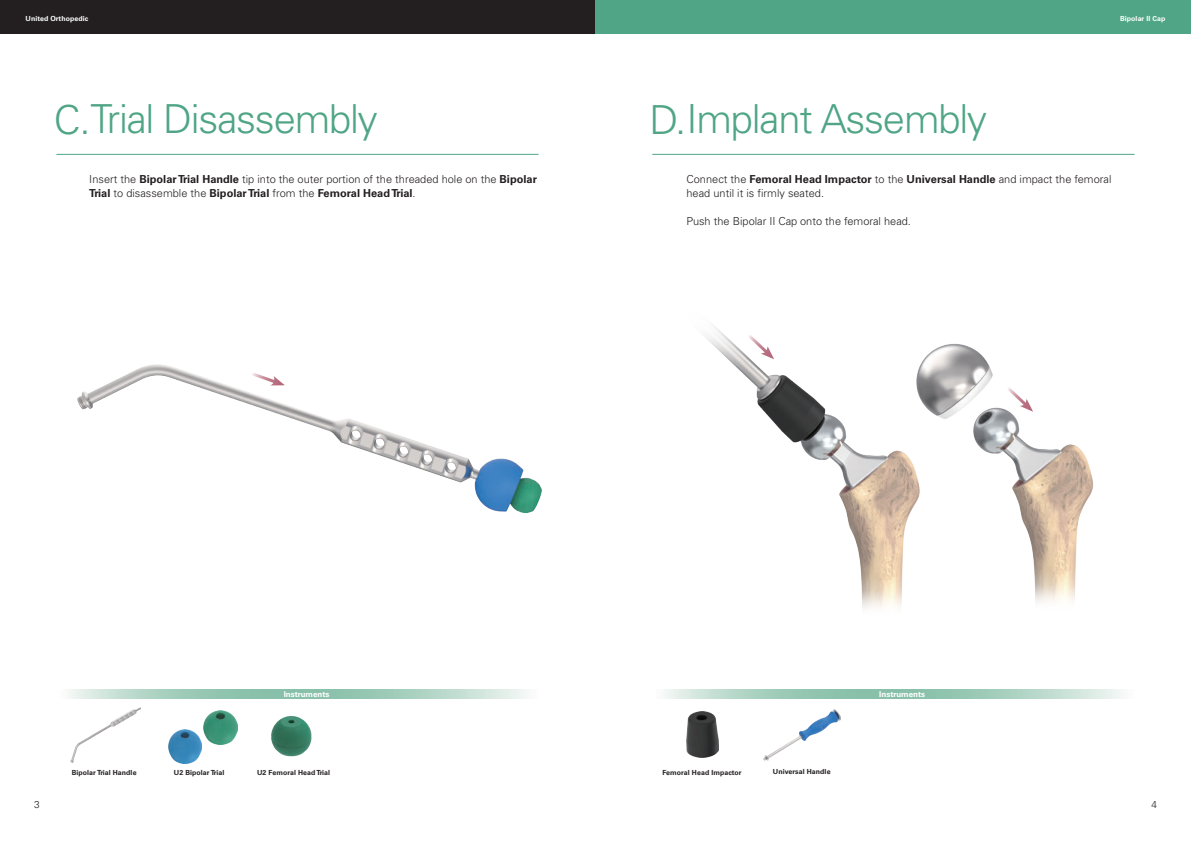
<style>
.page{position:relative;width:1191px;height:842px;background:#fff}
.page>*{position:absolute;margin:0;border:0;box-sizing:border-box;transform-origin:0 0}
.大標{font:300 40px "Univers LT Pro 45";letter-spacing:-.03em;color:#4fa586}
.內文{font:300 11px/14px "Univers LT Pro 45";color:#231f20}
.t1{font:300 10px "Univers LT Pro 45";color:#231f20}
.t2{font:700 8px "Univers LT Pro 65";color:#fff}
.器械名稱{font:700 7px "Univers LT Pro 65";letter-spacing:.01em;color:#231f20}
.t3{font:700 7px "Univers LT Pro 65";letter-spacing:.01em;color:#fff}
.s1{font-family:"Univers LT Pro 65";font-weight:700}
</style>
<div class="page">
<div style="left:0;top:0;width:595px;height:34px;background:#231f20"></div>
<div style="left:595px;top:0;width:596px;height:34px;background:#4fa586"></div>
<img style="left:728px;top:359px;width:177px;height:249px">
<img style="left:905px;top:343px;width:188px;height:259px">
<img style="left:77px;top:364px;width:465px;height:149px">
<svg style="left:70px;top:690px;width:456px;height:9px;background:#acd2c2"></svg>
<hr style="left:56px;top:154px;width:482px;height:1px;background:#4fa586">
<img style="left:70px;top:707px;width:70px;height:56px">
<svg style="left:666px;top:690px;width:456px;height:9px;background:#acd2c2"></svg>
<hr style="left:652px;top:154px;width:482px;height:1px;background:#4fa586">
<img style="left:686px;top:711px;width:32px;height:47px">
<svg style="left:195px;top:364px;width:90px;height:22px"></svg>
<svg style="left:705px;top:327px;width:69px;height:32px"></svg>
<img style="left:763px;top:709px;width:78px;height:51px">
<img style="left:168px;top:729px;width:34px;height:34px">
<img style="left:204px;top:710px;width:34px;height:34px">
<img style="left:271px;top:716px;width:41px;height:41px">
<p class="t3" style="left:26px;top:14px;width:64px">United Orthopedic</p>
<p class="t3" style="left:1120px;top:14px;width:47px">Bipolar II Cap</p>
<p class="大標" style="left:54px;top:93px;width:325px">C.Trial Disassembly</p>
<p class="內文" style="left:89px;top:171px;width:449px">Insert the <span class="s1">Bipolar Trial Handle</span> tip into the outer portion of the threaded hole on the <span class="s1">Bipolar<br>Trial</span> to disassemble the <span class="s1">Bipolar Trial</span> from the <span class="s1">Femoral Head Trial</span>.</p>
<p class="大標" style="left:649px;top:93px;width:339px">D.Implant Assembly</p>
<p class="內文" style="left:686px;top:171px;width:426px">Connect the <span class="s1">Femoral Head Impactor</span> to the <span class="s1">Universal Handle</span> and impact the femoral head until it is firmly seated.</p>
<p class="內文" style="left:686px;top:213px;width:226px">Push the Bipolar II Cap onto the femoral head.</p>
<p class="t2" style="left:284px;top:688px;width:47px">Instruments</p>
<p class="t2" style="left:879px;top:688px;width:47px">Instruments</p>
<p class="器械名稱" style="left:72px;top:768px;width:66px">Bipolar Trial Handle</p>
<p class="器械名稱" style="left:174px;top:767px;width:52px">U2 Bipolar Trial</p>
<p class="器械名稱" style="left:257px;top:767px;width:75px">U2 Femoral Head Trial</p>
<p class="器械名稱" style="left:773px;top:767px;width:59px">Universal Handle</p>
<p class="器械名稱" style="left:662px;top:768px;width:81px">Femoral Head Impactor</p>
<p class="t1" style="left:34px;top:798px;width:7px">3</p>
<p class="t1" style="left:1151px;top:798px;width:7px">4</p>
</div>
